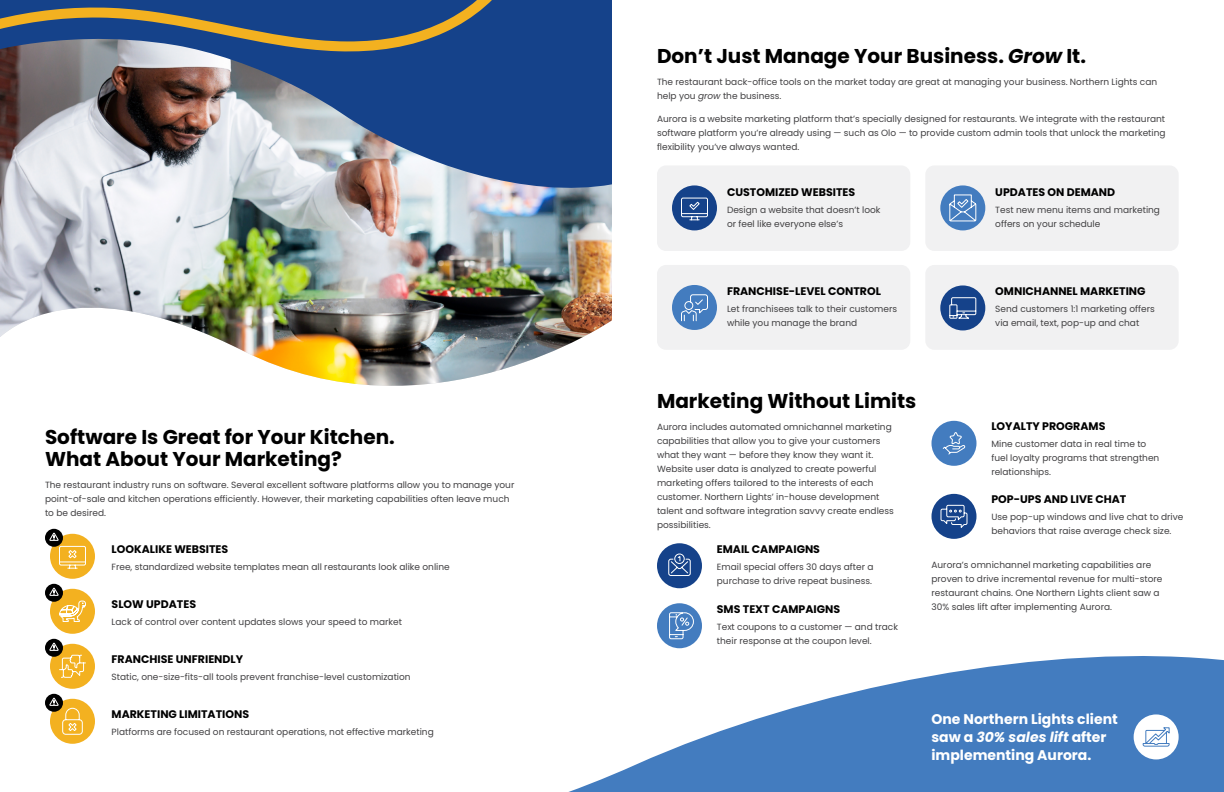
<style>
.page{position:relative;width:1224px;height:792px;background:#fff}
.page>*{position:absolute;margin:0;border:0;box-sizing:border-box;transform-origin:0 0}
.t1{font:700 20px "Poppins";color:#000}
.t2{font:700 14px/18px "Poppins";color:#fff}
.t3{font:700 11px "Poppins";color:#000}
.Body{font:9px/14px "Poppins";color:#414042}
.s1{font-style:italic}
</style>
<div class="page">
<div style="left:657px;top:165px;width:253px;height:86px;background:#f1f1f2;border-radius:9px"></div>
<div style="left:925px;top:165px;width:254px;height:86px;background:#f1f1f2;border-radius:9px"></div>
<div style="left:657px;top:265px;width:253px;height:85px;background:#f1f1f2;border-radius:9px"></div>
<div style="left:925px;top:265px;width:254px;height:85px;background:#f1f1f2;border-radius:9px"></div>
<div style="left:50px;top:534px;width:45px;height:45px;background:#f3b120;border-radius:50%"></div>
<div style="left:50px;top:589px;width:45px;height:45px;background:#f3b120;border-radius:50%"></div>
<div style="left:50px;top:644px;width:45px;height:45px;background:#f3b120;border-radius:50%"></div>
<div style="left:50px;top:699px;width:45px;height:45px;background:#f3b120;border-radius:50%"></div>
<div style="left:672px;top:185px;width:45px;height:45px;background:#15428a;border-radius:50%"></div>
<div style="left:672px;top:285px;width:45px;height:45px;background:#437cbf;border-radius:50%"></div>
<div style="left:940px;top:185px;width:45px;height:45px;background:#437cbf;border-radius:50%"></div>
<div style="left:940px;top:285px;width:45px;height:45px;background:#15428a;border-radius:50%"></div>
<svg style="left:681px;top:197px;width:27px;height:24px"></svg>
<svg style="left:949px;top:194px;width:28px;height:28px"></svg>
<svg style="left:949px;top:297px;width:28px;height:22px"></svg>
<svg style="left:681px;top:294px;width:27px;height:28px"></svg>
<svg style="left:568px;top:640px;width:656px;height:152px;fill:#437cbf"></svg>
<div style="left:657px;top:543px;width:45px;height:45px;background:#15428a;border-radius:50%"></div>
<div style="left:932px;top:421px;width:44px;height:45px;background:#437cbf;border-radius:50%"></div>
<div style="left:932px;top:494px;width:44px;height:45px;background:#15428a;border-radius:50%"></div>
<div style="left:657px;top:603px;width:45px;height:45px;background:#437cbf;border-radius:50%"></div>
<svg style="left:669px;top:612px;width:25px;height:28px"></svg>
<svg style="left:940px;top:504px;width:28px;height:24px"></svg>
<svg style="left:942px;top:432px;width:24px;height:23px"></svg>
<svg style="left:668px;top:553px;width:23px;height:23px"></svg>
<div style="left:45px;top:529px;width:18px;height:18px;background:#000;border-radius:50%"></div>
<svg style="left:49px;top:532px;width:37px;height:37px"></svg>
<div style="left:45px;top:584px;width:18px;height:18px;background:#000;border-radius:50%"></div>
<svg style="left:49px;top:587px;width:37px;height:36px"></svg>
<div style="left:45px;top:639px;width:18px;height:18px;background:#000;border-radius:50%"></div>
<svg style="left:49px;top:642px;width:37px;height:36px"></svg>
<div style="left:45px;top:694px;width:18px;height:18px;background:#000;border-radius:50%"></div>
<svg style="left:49px;top:697px;width:34px;height:38px"></svg>
<img style="left:0;top:199px;width:612px;height:187px">
<img style="left:0;top:0;width:612px;height:199px">
<svg style="left:0;top:0;width:521px;height:52px"></svg>
<div style="left:1134px;top:714px;width:45px;height:45px;background:#fff;border-radius:50%"></div>
<svg style="left:1142px;top:727px;width:28px;height:20px"></svg>
<h2 class="t1" style="left:45px;top:425px;width:351px">Software Is Great for Your Kitchen.</h2>
<h2 class="t1" style="left:45px;top:447px;width:298px">What About Your Marketing?</h2>
<p class="Body" style="left:45px;top:478px;width:471px">The restaurant industry runs on software. Several excellent software platforms allow you to manage your point-of-sale and kitchen operations efficiently. However, their marketing capabilities often leave much to be desired.</p>
<h4 class="t3" style="left:112px;top:542px;width:118px">LOOKALIKE WEBSITES</h4>
<p class="Body" style="left:112px;top:559px;width:340px">Free, standardized website templates mean all restaurants look alike online</p>
<h4 class="t3" style="left:112px;top:597px;width:86px">SLOW UPDATES</h4>
<p class="Body" style="left:112px;top:614px;width:292px">Lack of control over content updates slows your speed to market</p>
<h4 class="t3" style="left:112px;top:652px;width:133px">FRANCHISE UNFRIENDLY</h4>
<p class="Body" style="left:112px;top:669px;width:301px">Static, one-size-fits-all tools prevent franchise-level customization</p>
<h4 class="t3" style="left:112px;top:708px;width:139px">MARKETING LIMITATIONS</h4>
<p class="Body" style="left:112px;top:725px;width:324px">Platforms are focused on restaurant operations, not effective marketing</p>
<h2 class="t1" style="left:657px;top:44px;width:431px">Don’t Just Manage Your Business. <span class="s1">Grow</span> It.</h2>
<p class="Body" style="left:657px;top:75px;width:502px">The restaurant back-office tools on the market today are great at managing your business. Northern Lights can help you <span class="s1">grow</span> the business.</p>
<p class="Body" style="left:657px;top:112px;width:510px;text-align:justify">Aurora is a website marketing platform that’s specially designed for restaurants. We integrate with the restaurant software platform you’re already using — such as Olo — to provide custom admin tools that unlock the marketing flexibility you’ve always wanted.</p>
<h4 class="t3" style="left:727px;top:186px;width:130px">CUSTOMIZED WEBSITES</h4>
<p class="Body" style="left:727px;top:203px;width:155px">Design a website that doesn’t look or feel like everyone else’s</p>
<h4 class="t3" style="left:727px;top:285px;width:155px">FRANCHISE-LEVEL CONTROL</h4>
<p class="Body" style="left:727px;top:302px;width:172px">Let franchisees talk to their customers while you manage the brand</p>
<h4 class="t3" style="left:995px;top:186px;width:121px">UPDATES ON DEMAND</h4>
<p class="Body" style="left:995px;top:203px;width:166px">Test new menu items and marketing offers on your schedule</p>
<h4 class="t3" style="left:995px;top:285px;width:152px">OMNICHANNEL MARKETING</h4>
<p class="Body" style="left:995px;top:302px;width:161px">Send customers 1:1 marketing offers via email, text, pop-up and chat</p>
<h2 class="t1" style="left:657px;top:389px;width:261px">Marketing Without Limits</h2>
<p class="Body" style="left:657px;top:420px;width:238px">Aurora includes automated omnichannel marketing capabilities that allow you to give your customers what they want — before they know they want it.<br>Website user data is analyzed to create powerful marketing offers tailored to the interests of each customer. Northern Lights’ in-house development talent and software integration savvy create endless possibilities.</p>
<h4 class="t3" style="left:717px;top:543px;width:105px">EMAIL CAMPAIGNS</h4>
<p class="Body" style="left:717px;top:560px;width:158px">Email special offers 30 days after a purchase to drive repeat business.</p>
<h4 class="t3" style="left:717px;top:603px;width:125px">SMS TEXT CAMPAIGNS</h4>
<p class="Body" style="left:717px;top:620px;width:183px">Text coupons to a customer — and track their response at the coupon level.</p>
<h4 class="t3" style="left:991px;top:420px;width:116px">LOYALTY PROGRAMS</h4>
<p class="Body" style="left:991px;top:437px;width:170px">Mine customer data in real time to fuel loyalty programs that strengthen relationships.</p>
<h4 class="t3" style="left:991px;top:493px;width:137px">POP-UPS AND LIVE CHAT</h4>
<p class="Body" style="left:991px;top:510px;width:194px">Use pop-up windows and live chat to drive behaviors that raise average check size.</p>
<p class="Body" style="left:932px;top:558px;width:232px">Aurora’s omnichannel marketing capabilities are proven to drive incremental revenue for multi-store restaurant chains. One Northern Lights client saw a 30% sales lift after implementing Aurora.</p>
<h3 class="t2" style="left:932px;top:710px;width:188px">One Northern Lights client saw a <span class="s1">30% sales lift</span> after implementing Aurora.</h3>
</div>
